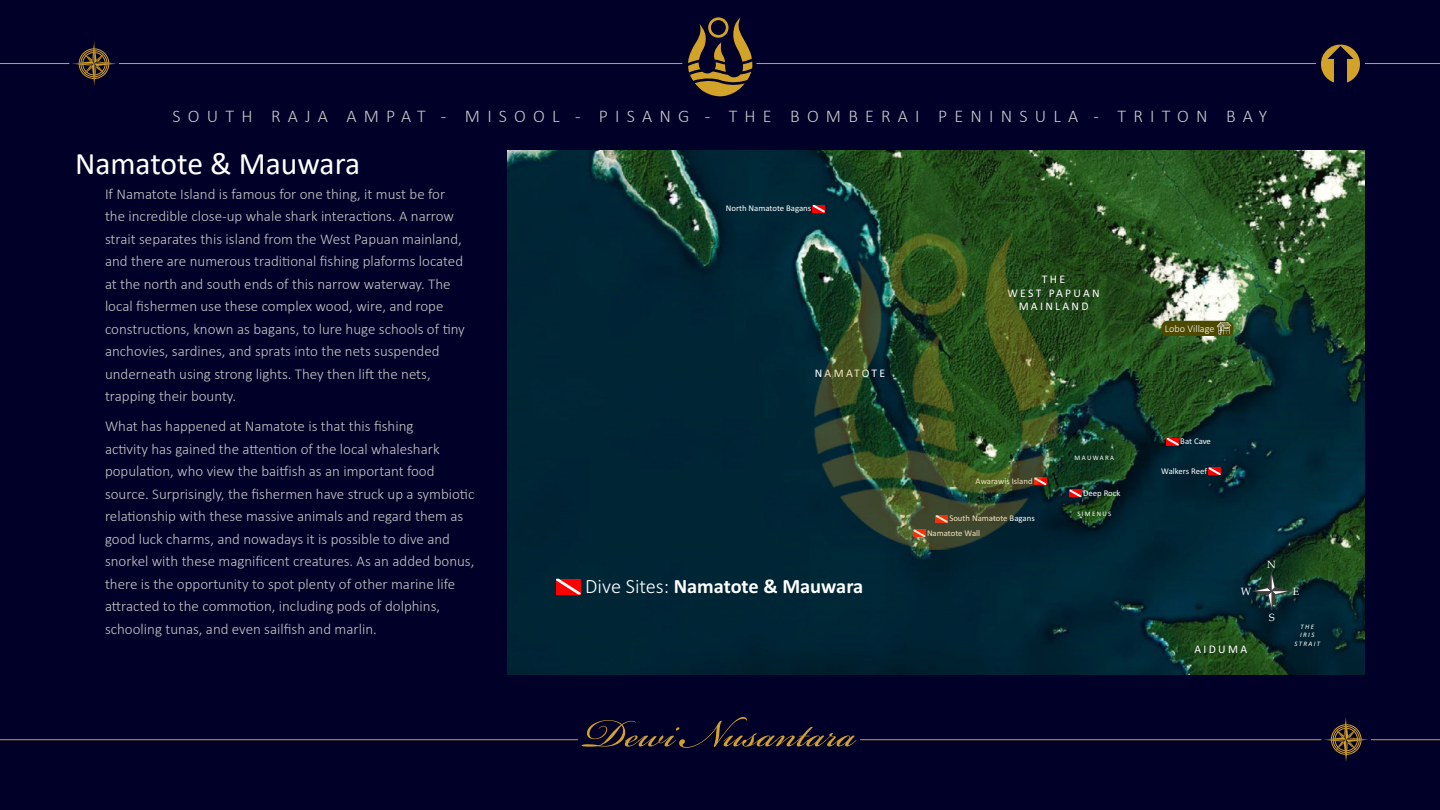
<style>
.page{position:relative;width:1440px;height:810px;background:#000028}
.page>*{position:absolute;margin:0;border:0;box-sizing:border-box;transform-origin:0 0}
.t1{font:61.5px "Bickham Script Pro";color:#d3a229}
.t2{font:31.5px "Calibri";color:#fff}
.t3{font:700 20.4px "Calibri";letter-spacing:-.005em;color:#fff}
.t4{font:300 18px "Calibri";letter-spacing:.4em;color:#c8c8c8}
.t5{font:300 15px/22.5px "Calibri";color:#c8c8c8}
.t6{font:11.7px/13.6px "Calibri";letter-spacing:.2em;color:#fff;text-align:center}
.t7{font:10.5px "Book Antiqua";color:#fff}
.t8{font:300 10.2px "Calibri";color:#fff}
.t9{font:8.77px/14.4px "Calibri";color:#fff}
.t10{font:6.82px "Calibri";letter-spacing:.2em;color:#fff}
.t11{font:italic 6.82px/8.8px "Calibri";letter-spacing:.2em;color:#fff;text-align:center}
.s1{font-weight:300}
</style>
<div class="page">
<img style="left:507px;top:150px;width:858px;height:525px">
<svg style="left:556px;top:579px;width:25px;height:15px"></svg>
<svg style="left:811px;top:203px;width:16px;height:11px"></svg>
<svg style="left:1032px;top:476px;width:16px;height:11px"></svg>
<svg style="left:1207px;top:466px;width:16px;height:11px"></svg>
<svg style="left:934px;top:513px;width:16px;height:12px"></svg>
<svg style="left:912px;top:528px;width:15px;height:11px"></svg>
<svg style="left:1068px;top:488px;width:15px;height:11px"></svg>
<svg style="left:1165px;top:436px;width:16px;height:11px"></svg>
<svg style="left:1162px;top:321px;width:71px;height:15px"></svg>
<svg style="left:1251px;top:571px;width:41px;height:40px;background:#24423c"></svg>
<hr style="left:119px;top:63px;width:563px;height:1px;background:#d3a229">
<hr style="left:0;top:63px;width:69px;height:1px;background:#d3a229">
<svg style="left:72px;top:41px;width:45px;height:45px"></svg>
<svg style="left:688px;top:17px;width:65px;height:80px"></svg>
<hr style="left:0;top:739px;width:578px;height:1px;background:#d3a229">
<hr style="left:1371px;top:739px;width:69px;height:1px;background:#d3a229">
<hr style="left:860px;top:739px;width:461px;height:1px;background:#d3a229">
<svg style="left:1324px;top:717px;width:44px;height:45px"></svg>
<hr style="left:757px;top:63px;width:559px;height:1px;background:#d3a229">
<hr style="left:1365px;top:63px;width:75px;height:1px;background:#d3a229">
<p class="t4" style="left:173px;top:109px;width:1096px">SOUTH RAJA AMPAT - MISOOL - PISANG - THE BOMBERAI PENINSULA - TRITON BAY</p>
<h2 class="t2" style="left:75px;top:150px;width:287px">Namatote &amp; Mauwara</h2>
<p class="t5" style="left:105px;top:184px;width:361px">If Namatote Island is famous for one thing, it must be for the incredible close-up whale shark interactions. A narrow strait separates this island from the West Papuan mainland, and there are numerous traditional fishing plaforms located at the north and south ends of this narrow waterway. The local fishermen use these complex wood, wire, and rope constructions, known as bagans, to lure huge schools of tiny anchovies, sardines, and sprats into the nets suspended underneath using strong lights. They then lift the nets, trapping their bounty.</p>
<p class="t5" style="left:105px;top:416px;width:371px">What has happened at Namatote is that this fishing<br>activity has gained the attention of the local whaleshark population, who view the baitfish as an important food source. Surprisingly, the fishermen have struck up a symbiotic relationship with these massive animals and regard them as good luck charms, and nowadays it is possible to dive and snorkel with these magnificent creatures. As an added bonus, there is the opportunity to spot plenty of other marine life attracted to the commotion, including pods of dolphins, schooling tunas, and even sailfish and marlin.</p>
<p class="t9" style="left:726px;top:201px;width:87px">North Namatote Bagans</p>
<p class="t6" style="left:815px;top:366px;width:72px">NAMATOTE</p>
<h3 class="t3" style="left:585px;top:572px;width:280px"><span class="s1">Dive Sites:</span> Namatote &amp; Mauwara</h3>
<h1 class="t1" style="left:584px;top:689px;width:273px">Dewi Nusantara</h1>
<p class="t6" style="left:1007px;top:272px;width:94px">THE<br>WEST PAPUAN<br>MAINLAND</p>
<p class="t8" style="left:1165px;top:322px;width:51px">Lobo Village</p>
<p class="t9" style="left:976px;top:473px;width:59px">Awarawis Island</p>
<p class="t9" style="left:927px;top:511px;width:109px;text-indent:22px">South Namatote Bagans<br>Namatote Wall</p>
<p class="t10" style="left:1075px;top:453px;width:41px">MAUWARA</p>
<p class="t9" style="left:1083px;top:486px;width:39px">Deep Rock</p>
<p class="t10" style="left:1077px;top:509px;width:36px">SIMENUS</p>
<p class="t9" style="left:1180px;top:434px;width:32px">Bat Cave</p>
<p class="t9" style="left:1161px;top:463px;width:47px">Walkers Reef</p>
<p class="t7" style="left:1267px;top:558px;width:10px">N</p>
<p class="t7" style="left:1241px;top:585px;width:12px">W</p>
<p class="t7" style="left:1293px;top:585px;width:8px">E</p>
<p class="t7" style="left:1269px;top:611px;width:7px">S</p>
<p class="t6" style="left:1194px;top:642px;width:54px">AIDUMA</p>
<p class="t11" style="left:1294px;top:622px;width:27px">THE<br>IRIS<br>STRAIT</p>
</div>
